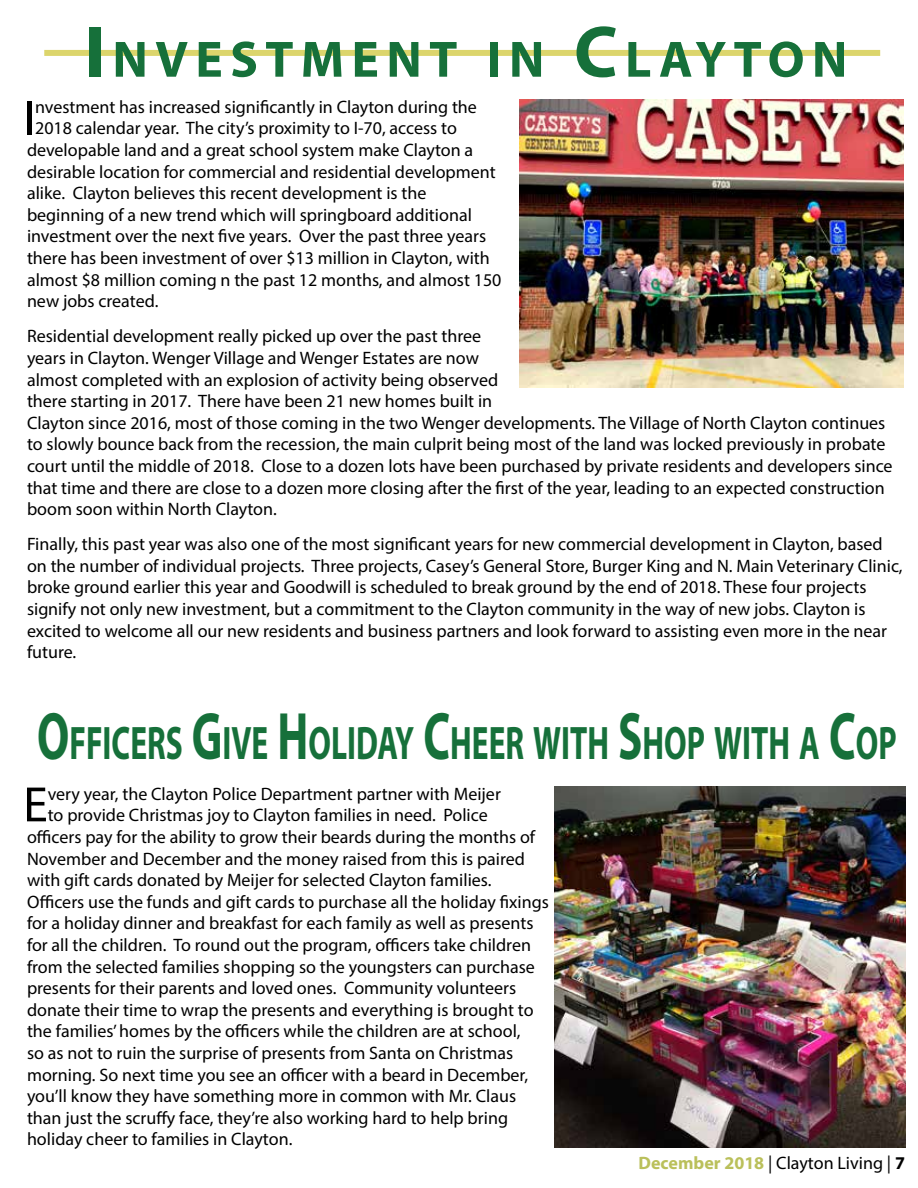
<style>
.page{position:relative;width:918px;height:1188px;background:#fff}
.page>*{position:absolute;margin:0;border:0;box-sizing:border-box;transform-origin:0 0}
.t1{font:700 51.45px "Myriad Pro";letter-spacing:.145em;color:#16703a}
.t2{font:50.1px "Myriad Pro";color:#000}
.t3{font:700 47.25px "Myriad Pro";color:#16703a;scale:.67 1}
.t4{font:18px/21.6px "Myriad Pro";color:#000}
.t5{font:18px "Myriad Pro";color:#000101}
.s1{font-size:73.5px}
.s2{font-size:67.5px}
.s3{font-weight:700;color:#bac05b}
.s4{font-weight:700}
</style>
<div class="page">
<div style="left:44px;top:50px;width:836px;height:6px;background:#dcd56c"></div>
<img style="left:520px;top:99px;width:384px;height:288px">
<img style="left:554px;top:786px;width:351px;height:361px">
<h1 class="t1" style="left:84px;top:26px;width:765px"><span class="s1">I</span> NVESTMENT IN <span class="s1">C</span>LAYTON</h1>
<h2 class="t2" style="left:23px;top:87px;width:13px">I</h2>
<p class="t4" style="left:35px;top:96px;width:443px">nvestment has increased significantly in Clayton during the</p>
<p class="t4" style="left:35px;top:117px;width:423px">2018 calendar year. The city’s proximity to I-70, access to</p>
<p class="t4" style="left:27px;top:139px;width:448px">developable land and a great school system make Clayton a</p>
<p class="t4" style="left:27px;top:161px;width:470px">desirable location for commercial and residential development</p>
<p class="t4" style="left:27px;top:182px;width:401px">alike. Clayton believes this recent development is the</p>
<p class="t4" style="left:27px;top:204px;width:446px">beginning of a new trend which will springboard additional</p>
<p class="t4" style="left:27px;top:225px;width:461px">investment over the next five years. Over the past three years</p>
<p class="t4" style="left:27px;top:247px;width:464px">there has been investment of over $13 million in Clayton, with</p>
<p class="t4" style="left:27px;top:269px;width:476px">almost $8 million coming n the past 12 months, and almost 150</p>
<p class="t4" style="left:27px;top:290px;width:133px">new jobs created.</p>
<p class="t4" style="left:27px;top:325px;width:867px">Residential development really picked up over the past three<br>years in Clayton. Wenger Village and Wenger Estates are now<br>almost completed with an explosion of activity being observed<br>there starting in 2017. There have been 21 new homes built in<br>Clayton since 2016, most of those coming in the two Wenger developments. The Village of North Clayton continues to slowly bounce back from the recession, the main culprit being most of the land was locked previously in probate court until the middle of 2018. Close to a dozen lots have been purchased by private residents and developers since that time and there are close to a dozen more closing after the first of the year, leading to an expected construction boom soon within North Clayton.</p>
<p class="t4" style="left:27px;top:533px;width:877px">Finally, this past year was also one of the most significant years for new commercial development in Clayton, based on the number of individual projects. Three projects, Casey’s General Store, Burger King and N. Main Veterinary Clinic, broke ground earlier this year and Goodwill is scheduled to break ground by the end of 2018. These four projects signify not only new investment, but a commitment to the Clayton community in the way of new jobs. Clayton is excited to welcome all our new residents and business partners and look forward to assisting even more in the near future.</p>
<h3 class="t3" style="left:37px;top:713px;width:1280px"><span class="s2">O</span>FFICERS <span class="s2">G</span>IVE <span class="s2">H</span>OLIDAY <span class="s2">C</span>HEER WITH <span class="s2">S</span>HOP WITH A <span class="s2">C</span>OP</h3>
<h2 class="t2" style="left:23px;top:774px;width:26px">E</h2>
<p class="t4" style="left:48px;top:783px;width:455px">very year, the Clayton Police Department partner with Meijer</p>
<p class="t4" style="left:48px;top:804px;width:442px">to provide Christmas joy to Clayton families in need. Police</p>
<p class="t4" style="left:27px;top:826px;width:510px">officers pay for the ability to grow their beards during the months of</p>
<p class="t4" style="left:27px;top:847px;width:500px">November and December and the money raised from this is paired</p>
<p class="t4" style="left:27px;top:869px;width:466px">with gift cards donated by Meijer for selected Clayton families.</p>
<p class="t4" style="left:27px;top:891px;width:523px">Officers use the funds and gift cards to purchase all the holiday fixings</p>
<p class="t4" style="left:27px;top:912px;width:508px">for a holiday dinner and breakfast for each family as well as presents</p>
<p class="t4" style="left:27px;top:934px;width:506px">for all the children. To round out the program, officers take children</p>
<p class="t4" style="left:27px;top:955px;width:510px">from the selected families shopping so the youngsters can purchase</p>
<p class="t4" style="left:27px;top:977px;width:491px">presents for their parents and loved ones. Community volunteers</p>
<p class="t4" style="left:27px;top:999px;width:508px">donate their time to wrap the presents and everything is brought to</p>
<p class="t4" style="left:27px;top:1020px;width:495px">the families’ homes by the officers while the children are at school,</p>
<p class="t4" style="left:27px;top:1042px;width:488px">so as not to ruin the surprise of presents from Santa on Christmas</p>
<p class="t4" style="left:27px;top:1063px;width:503px">morning. So next time you see an officer with a beard in December,</p>
<p class="t4" style="left:27px;top:1085px;width:491px">you’ll know they have something more in common with Mr. Claus</p>
<p class="t4" style="left:27px;top:1107px;width:483px">than just the scruffy face, they’re also working hard to help bring</p>
<p class="t4" style="left:27px;top:1128px;width:267px">holiday cheer to families in Clayton.</p>
<p class="t5" style="left:639px;top:1152px;width:268px"><span class="s3">December 2018</span> | Clayton Living | <span class="s4">7</span></p>
</div>
